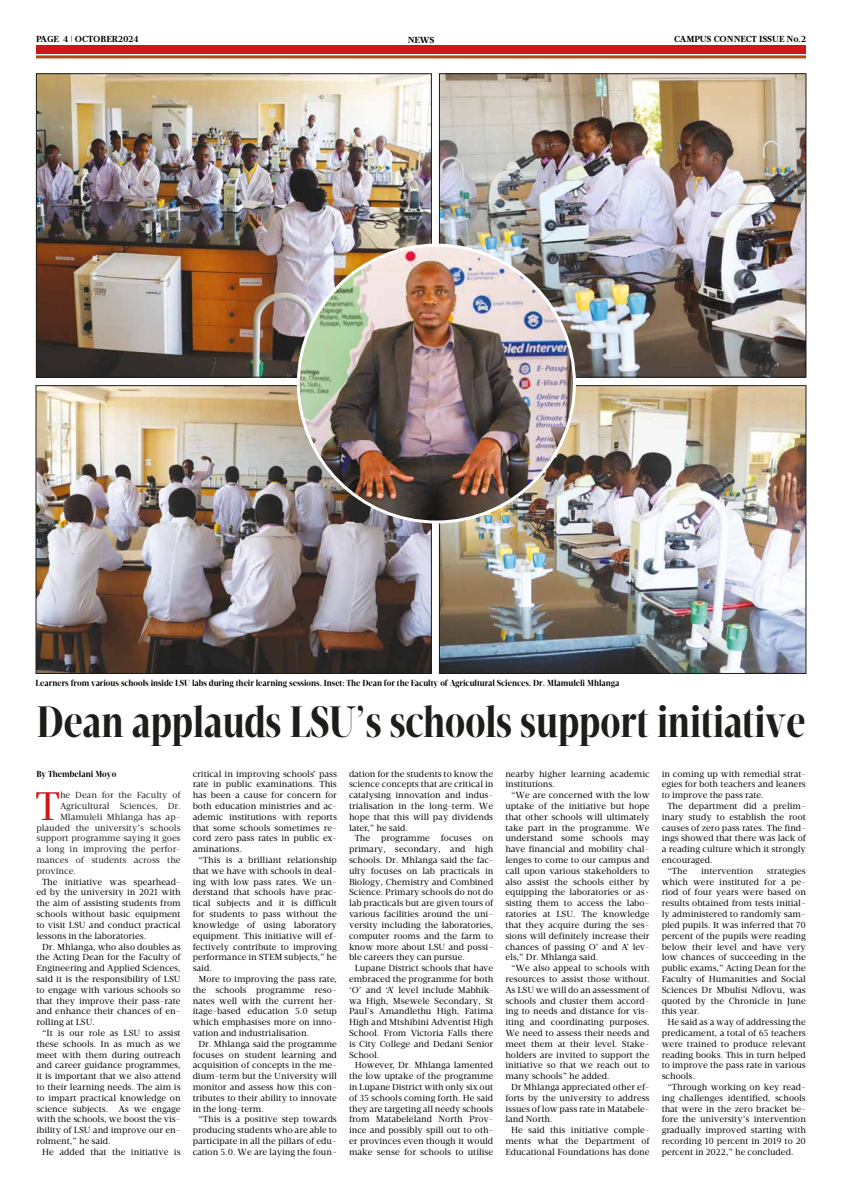
<style>
.page{position:relative;width:842px;height:1191px;background:#fff}
.page>*{position:absolute;margin:0;border:0;box-sizing:border-box;transform-origin:0 0}
.t1{font:700 45px "Velino Compressed Display";color:#1d1d1b}
.t2{font:40.8px "Velino Text";color:#cd1719}
.t3{font:9px/10.8px "Velino Text";color:#000;text-align:justify}
.t4{font:9px "Velino Text";color:#1d1d1b}
.t5{font:700 9px "Velino Condensed Display";color:#000}
.t6{font:700 9px "Velino Text";color:#000}
</style>
<div class="page">
<div style="left:36px;top:46px;width:770px;height:8px;background:#cd1719"></div>
<hr style="left:36px;top:55px;width:770px;height:3px;background:#b44713">
<img style="left:38px;top:75px;width:392px;height:301px">
<img style="left:441px;top:75px;width:363px;height:301px">
<img style="left:38px;top:387px;width:392px;height:285px">
<img style="left:441px;top:387px;width:363px;height:285px">
<img style="left:298px;top:245px;width:276px;height:277px">
<p class="t6" style="left:36px;top:34px;width:104px">PAGE 4 | OCTOBER2024</p>
<p class="t6" style="left:408px;top:34px;width:28px">NEWS</p>
<p class="t6" style="left:674px;top:34px;width:133px">CAMPUS CONNECT ISSUE No.2</p>
<p class="t5" style="left:36px;top:677px;width:585px">Learners from various schools inside LSU labs during their learning sessions. Inset: The Dean for the Faculty of Agricultural Sciences, Dr. Mlamuleli Mhlanga</p>
<h1 class="t1" style="left:37px;top:694px;width:770px">Dean applauds LSU’s schools support initiative</h1>
<p class="t5" style="left:36px;top:768px;width:81px">By Thembelani Moyo</p>
<h2 class="t2" style="left:35px;top:781px;width:26px">T</h2>
<p class="t4" style="left:60px;top:790px;width:123px">he Dean for the Faculty of</p>
<p class="t4" style="left:60px;top:800px;width:122px">Agricultural Sciences, Dr.</p>
<p class="t4" style="left:60px;top:811px;width:122px">Mlamuleli Mhlanga has ap-</p>
<p class="t4" style="left:36px;top:822px;width:146px">plauded the university’s schools</p>
<p class="t4" style="left:36px;top:833px;width:146px">support programme saying it goes</p>
<p class="t4" style="left:36px;top:844px;width:146px">a long in improving the perfor-</p>
<p class="t4" style="left:36px;top:854px;width:146px">mances of students across the</p>
<p class="t4" style="left:36px;top:865px;width:41px">province.</p>
<p class="t3" style="left:36px;top:876px;width:146px;text-indent:6px">The initiative was spearhead&shy;ed by the university in 2021 with the aim of assisting students from schools without basic equipment to visit LSU and conduct practical lessons in the laboratories.</p>
<p class="t3" style="left:36px;top:941px;width:146px;text-indent:6px">Dr. Mhlanga, who also doubles as the Acting Dean for the Faculty of Engineering and Applied Sciences, said it is the responsibility of LSU to engage with various schools so that they improve their pass-rate and enhance their chances of en&shy;rolling at LSU.</p>
<p class="t3" style="left:36px;top:1027px;width:146px;text-indent:6px">“It is our role as LSU to assist these schools. In as much as we meet with them during outreach and career guidance programmes, it is important that we also attend to their learning needs. The aim is to impart practical knowledge on science subjects. As we engage with the schools, we boost the vis&shy;ibility of LSU and improve our en&shy;rolment,” he said.</p>
<p class="t3" style="left:42px;top:1146px;width:140px">He added that the initiative is</p>
<p class="t3" style="left:193px;top:768px;width:146px">critical in improving schools’ pass rate in public examinations. This has been a cause for concern for both education ministries and ac&shy;ademic institutions with reports that some schools sometimes re&shy;cord zero pass rates in public ex&shy;aminations.</p>
<p class="t3" style="left:193px;top:854px;width:146px;text-indent:6px">“This is a brilliant relationship that we have with schools in deal&shy;ing with low pass rates. We un&shy;derstand that schools have prac&shy;tical subjects and it is difficult for students to pass without the knowledge of using laboratory equipment. This initiative will ef&shy;fectively contribute to improving performance in STEM subjects,” he said.</p>
<p class="t3" style="left:193px;top:973px;width:146px;text-indent:6px">More to improving the pass rate, the schools programme reso&shy;nates well with the current her&shy;itage-based education 5.0 setup which emphasises more on inno&shy;vation and industrialisation.</p>
<p class="t3" style="left:193px;top:1038px;width:146px;text-indent:6px">Dr. Mhlanga said the programme focuses on student learning and acquisition of concepts in the me&shy;dium-term but the University will monitor and assess how this con&shy;tributes to their ability to innovate in the long-term.</p>
<p class="t3" style="left:193px;top:1114px;width:146px;text-indent:6px">“This is a positive step towards producing students who are able to participate in all the pillars of edu&shy;cation 5.0. We are laying the foun-</p>
<p class="t3" style="left:349px;top:768px;width:146px">dation for the students to know the science concepts that are critical in catalysing innovation and indus&shy;trialisation in the long-term. We hope that this will pay dividends later,” he said.</p>
<p class="t3" style="left:349px;top:833px;width:146px;text-indent:6px">The programme focuses on primary, secondary, and high schools. Dr. Mhlanga said the fac&shy;ulty focuses on lab practicals in Biology, Chemistry and Combined Science. Primary schools do not do lab practicals but are given tours of various facilities around the uni&shy;versity including the laboratories, computer rooms and the farm to know more about LSU and possi&shy;ble careers they can pursue.</p>
<p class="t3" style="left:349px;top:962px;width:146px;text-indent:6px">Lupane District schools that have embraced the programme for both ‘O’ and ‘A’ level include Mabhik&shy;wa High, Msewele Secondary, St Paul's Amandlethu High, Fatima High and Mtshibini Adventist High School. From Victoria Falls there is City College and Dedani Senior School.</p>
<p class="t3" style="left:349px;top:1060px;width:146px;text-indent:6px">However, Dr. Mhlanga lamented the low uptake of the programme in Lupane District with only six out of 35 schools coming forth. He said they are targeting all needy schools from Matabeleland North Prov&shy;ince and possibly spill out to oth&shy;er provinces even though it would make sense for schools to utilise</p>
<p class="t3" style="left:505px;top:768px;width:146px">nearby higher learning academic institutions.</p>
<p class="t3" style="left:505px;top:790px;width:146px;text-indent:6px">“We are concerned with the low uptake of the initiative but hope that other schools will ultimately take part in the programme. We understand some schools may have financial and mobility chal&shy;lenges to come to our campus and call upon various stakeholders to also assist the schools either by equipping the laboratories or as&shy;sisting them to access the labo&shy;ratories at LSU. The knowledge that they acquire during the ses&shy;sions will definitely increase their chances of passing O’ and A’ lev&shy;els,” Dr. Mhlanga said.</p>
<p class="t3" style="left:505px;top:962px;width:146px;text-indent:6px">“We also appeal to schools with resources to assist those without.<br>As LSU we will do an assessment of schools and cluster them accord&shy;ing to needs and distance for vis&shy;iting and coordinating purposes.<br>We need to assess their needs and meet them at their level. Stake&shy;holders are invited to support the initiative so that we reach out to many schools” he added.</p>
<p class="t3" style="left:505px;top:1081px;width:146px;text-indent:6px">Dr Mhlanga appreciated other ef&shy;forts by the university to address issues of low pass rate in Matabele&shy;land North.</p>
<p class="t3" style="left:505px;top:1124px;width:146px;text-align:center">He said this initiative comple&shy;ments what the Department of<br>Educational Foundations has done</p>
<p class="t3" style="left:662px;top:768px;width:146px">in coming up with remedial strat&shy;egies for both teachers and leaners to improve the pass rate.</p>
<p class="t3" style="left:667px;top:800px;width:140px">The department did a prelim-</p>
<p class="t3" style="left:662px;top:811px;width:146px">inary study to establish the root</p>
<p class="t3" style="left:662px;top:822px;width:146px">causes of zero pass rates. The find-</p>
<p class="t3" style="left:662px;top:833px;width:146px">ings showed that there was lack of</p>
<p class="t3" style="left:662px;top:844px;width:146px">a reading culture which it strongly</p>
<p class="t3" style="left:662px;top:854px;width:52px">encouraged.</p>
<p class="t3" style="left:667px;top:865px;width:22px">“The</p>
<p class="t3" style="left:701px;top:865px;width:54px">intervention</p>
<p class="t3" style="left:662px;top:865px;width:146px;text-indent:105px">strategies which were instituted for a pe&shy;riod of four years were based on results obtained from tests initial&shy;ly administered to randomly sam&shy;pled pupils. It was inferred that 70 percent of the pupils were reading below their level and have very low chances of succeeding in the public exams,” Acting Dean for the Faculty of Humanities and Social Sciences Dr Mbulisi Ndlovu, was quoted by the Chronicle in June this year.</p>
<p class="t3" style="left:662px;top:1016px;width:146px;text-indent:6px">He said as a way of addressing the predicament, a total of 65 teachers were trained to produce relevant reading books. This in turn helped to improve the pass rate in various schools.</p>
<p class="t3" style="left:662px;top:1081px;width:146px;text-indent:6px">“Through working on key read&shy;ing challenges identified, schools that were in the zero bracket be&shy;fore the university’s intervention gradually improved starting with recording 10 percent in 2019 to 20 percent in 2022,” he concluded.</p>
</div>
